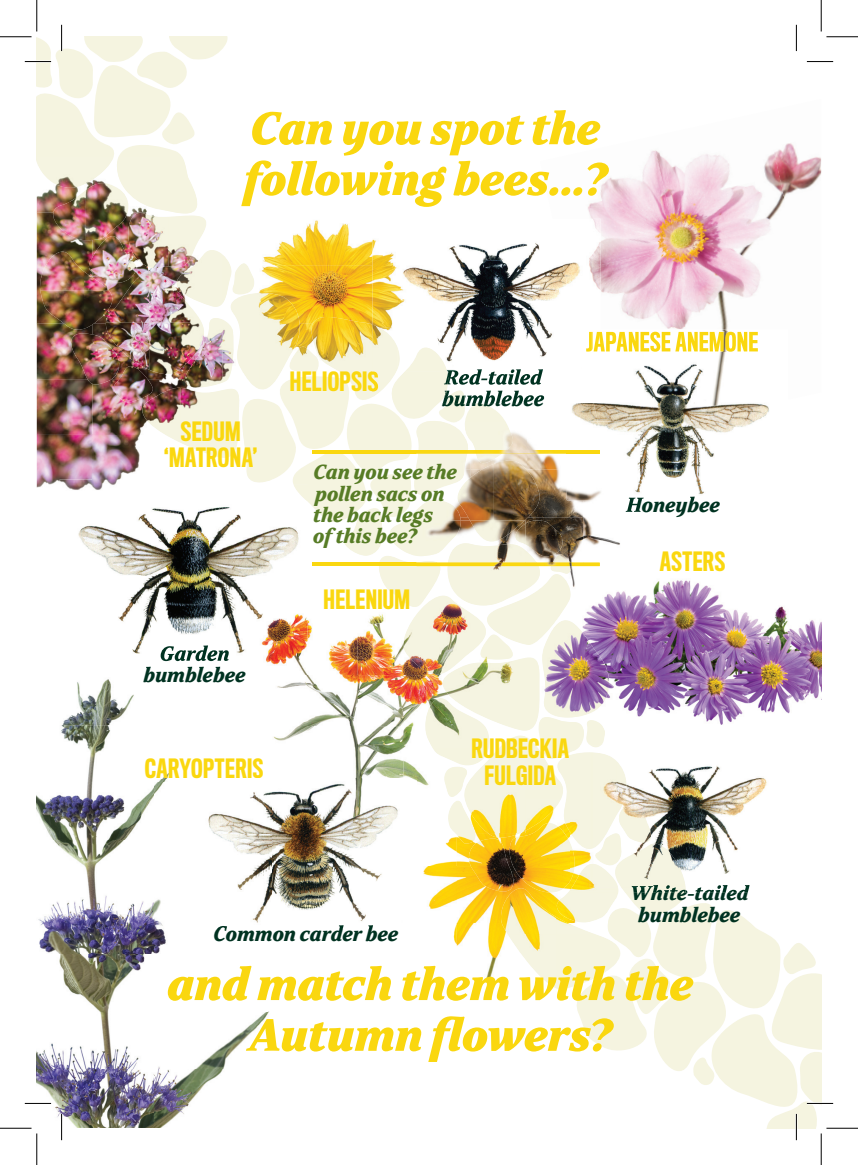
<style>
.page{position:relative;width:858px;height:1165px;background:#fff}
.page>*{position:absolute;margin:0;border:0;box-sizing:border-box;transform-origin:0 0}
.t1{font:italic 800 50.75px/50.8px "FS Sally";letter-spacing:-.02em;color:#fad70f;text-align:center}
.t2{font:500 24.5px/26.2px "Titling Gothic FB Comp";letter-spacing:.015em;color:#fad70f;text-align:center}
.t3{font:italic 700 22.75px/21.3px "FS Sally";letter-spacing:-.015em;color:#003221;text-align:center}
.t4{font:italic 700 22.75px/21.3px "FS Sally";letter-spacing:-.02em;color:#577c26}
</style>
<div class="page">
<img style="left:25px;top:25px;width:807px;height:1115px">
<hr style="left:0;top:36px;width:32px;height:2px;background:#fff">
<hr style="left:826px;top:36px;width:31px;height:2px;background:#fff">
<hr style="left:0;top:1127px;width:32px;height:2px;background:#fff">
<hr style="left:826px;top:1127px;width:31px;height:2px;background:#fff">
<hr style="left:36px;top:0;width:2px;height:32px;background:#fff">
<hr style="left:36px;top:1133px;width:2px;height:32px;background:#fff">
<hr style="left:819px;top:0;width:3px;height:32px;background:#fff">
<hr style="left:819px;top:1133px;width:3px;height:32px;background:#fff">
<hr style="left:0;top:36px;width:32px;height:1px;background:#000">
<hr style="left:826px;top:36px;width:31px;height:1px;background:#000">
<hr style="left:0;top:1128px;width:32px;height:1px;background:#000">
<hr style="left:826px;top:1128px;width:31px;height:1px;background:#000">
<hr style="left:36px;top:0;width:1px;height:32px;background:#000">
<hr style="left:36px;top:1133px;width:1px;height:32px;background:#000">
<hr style="left:820px;top:0;width:1px;height:32px;background:#000">
<hr style="left:820px;top:1133px;width:1px;height:32px;background:#000">
<h1 class="t1" style="left:242px;top:101px;width:365px;text-align:left">Can you spot the following bees...?</h1>
<p class="t2" style="left:164px;top:419px;width:94px">SEDUM ‘MATRONA’</p>
<p class="t3" style="left:143px;top:663px;width:104px">bumblebee</p>
<p class="t2" style="left:145px;top:756px;width:120px">CARYOPTERIS</p>
<p class="t2" style="left:290px;top:369px;width:90px">HELIOPSIS</p>
<p class="t3" style="left:441px;top:387px;width:104px">bumblebee</p>
<p class="t4" style="left:312px;top:460px;width:145px">Can you see the pollen sacs on the back legs of this bee?</p>
<p class="t2" style="left:323px;top:587px;width:88px">HELENIUM</p>
<p class="t2" style="left:471px;top:736px;width:99px">RUDBECKIA<br>FULGIDA</p>
<p class="t3" style="left:212px;top:922px;width:187px">Common carder bee</p>
<p class="t3" style="left:625px;top:493px;width:96px">Honeybee</p>
<p class="t2" style="left:659px;top:549px;width:67px">ASTERS</p>
<p class="t3" style="left:629px;top:881px;width:120px">White-tailed bumblebee</p>
<h1 class="t1" style="left:165px;top:956px;width:528px">and match them with the<br>Autumn flowers?</h1>
</div>
